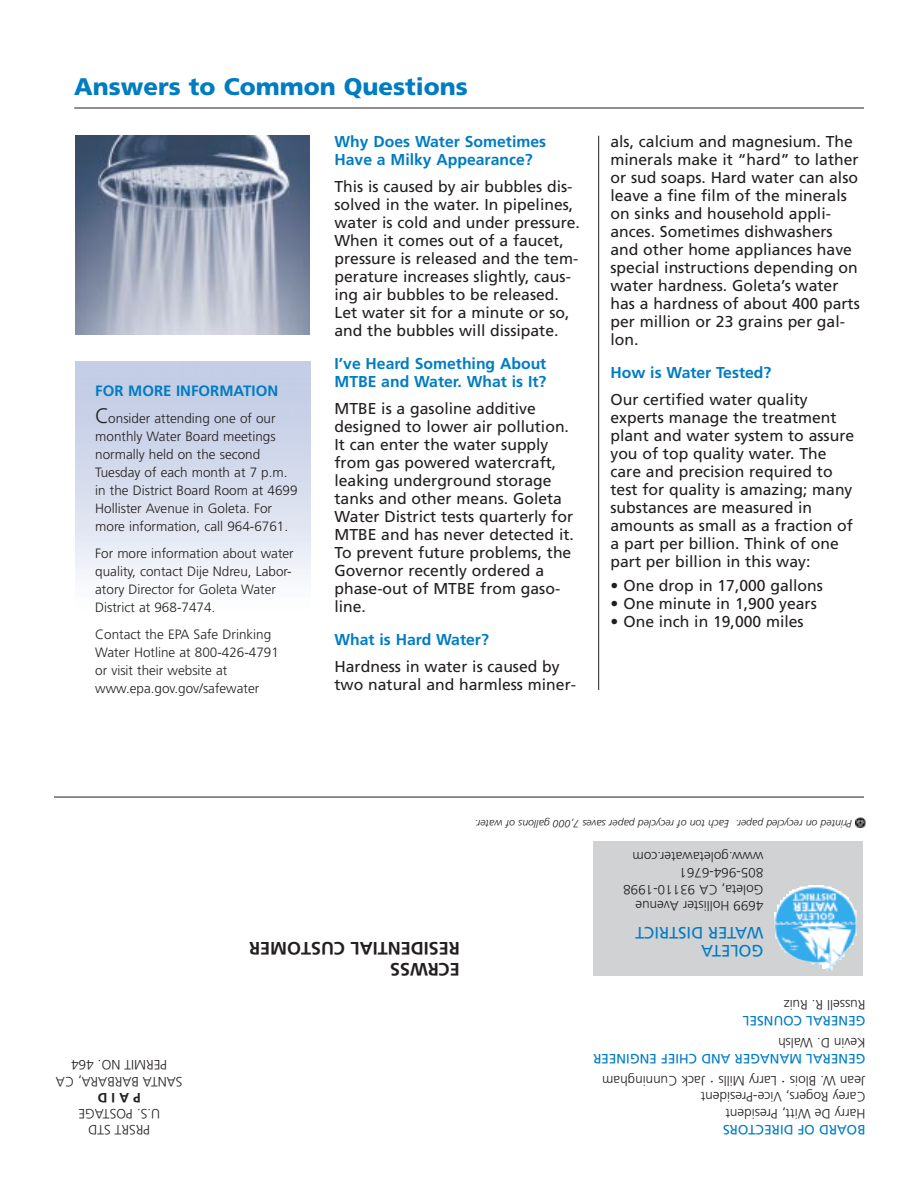
<style>
.page{position:relative;width:918px;height:1188px;background:#fff}
.page>*{position:absolute;margin:0;border:0;box-sizing:border-box;transform-origin:0 0}
.t1{font:900 24px "Frutiger";color:#007cc2}
.t2{font:700 18px/21px "Frutiger";color:#231f20}
.t3{font:300 18px "Frutiger";color:#231f20}
.t4{font:16.5px/18px "Frutiger";color:#007cc2}
.t5{font:15.75px/18px "Frutiger";color:#231f20}
.t6{font:700 15.75px/18px "Frutiger";color:#007cc2}
.t7{font:700 15px "Frutiger";color:#007cc2}
.t8{font:300 13.5px/18px "Frutiger";color:#231f20}
.t9{font:13.5px "Frutiger";color:#007cc2}
.t10{font:700 13.5px "Frutiger";color:#231f20}
.t11{font:italic 300 10.5px "Frutiger";color:#231f20}
.s1{font-size:21px}
</style>
<div class="page">
<div style="left:593px;top:841px;width:270px;height:135px;background:#d1d2d4"></div>
<img style="left:774px;top:885px;width:82px;height:85px">
<hr style="left:54px;top:797px;width:810px;height:1px;background:#231f20">
<svg style="left:855px;top:818px;width:11px;height:10px"></svg>
<hr style="left:74px;top:108px;width:790px;height:1px;background:#231f20">
<hr style="left:598px;top:136px;width:1px;height:554px;background:#231f20">
<img style="left:75px;top:136px;width:235px;height:198px">
<h1 class="t1" style="left:74px;top:77px;width:395px">Answers to Common Questions</h1>
<p class="t7" style="left:95px;top:385px;width:184px">FOR MORE INFORMATION</p>
<p class="t8" style="left:95px;top:411px;width:204px"><span class="s1">C</span>onsider attending one of our monthly Water Board meetings normally held on the second<br>Tuesday of each month at 7 p.m. in the District Board Room at 4699<br>Hollister Avenue in Goleta. For more information, call 964-6761.</p>
<p class="t8" style="left:95px;top:546px;width:200px">For more information about water quality, contact Dije Ndreu, Labor&shy;atory Director for Goleta Water<br>District at 968-7474.</p>
<p class="t8" style="left:95px;top:627px;width:185px">Contact the EPA Safe Drinking<br>Water Hotline at 800-426-4791 or visit their website at www.epa.gov.gov/safewater</p>
<p class="t6" style="left:334px;top:134px;width:213px">Why Does Water Sometimes<br>Have a Milky Appearance?</p>
<p class="t5" style="left:334px;top:179px;width:247px">This is caused by air bubbles dis&shy;solved in the water. In pipelines, water is cold and under pressure.<br>When it comes out of a faucet, pressure is released and the tem&shy;perature increases slightly, caus&shy;ing air bubbles to be released.<br>Let water sit for a minute or so, and the bubbles will dissipate.</p>
<p class="t6" style="left:334px;top:356px;width:213px">I’ve Heard Something About<br>MTBE and Water. What is It?</p>
<p class="t5" style="left:334px;top:401px;width:241px">MTBE is a gasoline additive designed to lower air pollution.<br>It can enter the water supply from gas powered watercraft, leaking underground storage tanks and other means. Goleta<br>Water District tests quarterly for<br>MTBE and has never detected it.<br>To prevent future problems, the<br>Governor recently ordered a phase-out of MTBE from gaso&shy;line.</p>
<p class="t6" style="left:334px;top:632px;width:156px">What is Hard Water?</p>
<p class="t5" style="left:334px;top:659px;width:243px">Hardness in water is caused by two natural and harmless miner-</p>
<p class="t5" style="left:610px;top:134px;width:251px">als, calcium and magnesium. The minerals make it “hard” to lather or sud soaps. Hard water can also leave a fine film of the minerals on sinks and household appli&shy;ances. Sometimes dishwashers and other home appliances have special instructions depending on water hardness. Goleta’s water has a hardness of about 400 parts per million or 23 grains per gal&shy;lon.</p>
<p class="t6" style="left:610px;top:365px;width:162px">How is Water Tested?</p>
<p class="t5" style="left:610px;top:392px;width:245px">Our certified water quality experts manage the treatment plant and water system to assure you of top quality water. The care and precision required to test for quality is amazing; many substances are measured in amounts as small as a fraction of a part per billion. Think of one part per billion in this way:</p>
<p class="t5" style="left:610px;top:578px;width:214px">• One drop in 17,000 gallons</p>
<p class="t5" style="left:610px;top:596px;width:208px">• One minute in 1,900 years</p>
<p class="t5" style="left:610px;top:614px;width:195px">• One inch in 19,000 miles</p>
<p class="t11" style="left:852px;top:828px;width:379px;rotate:-180deg">Printed on recycled paper. Each ton of recycled paper saves 7,000 gallons of water.</p>
<p class="t8" style="left:183px;top:1088px;width:128px;line-height:16.2px;text-align:center;rotate:-180deg">SANTA BARBARA, CA<br>PERMIT NO. 464</p>
<p class="t10" style="left:141px;top:1103px;width:45px;rotate:-180deg">P A I D</p>
<p class="t8" style="left:160px;top:1137px;width:83px;line-height:16.2px;text-align:center;rotate:-180deg">PRSRT STD<br>U.S. POSTAGE</p>
<p class="t2" style="left:460px;top:978px;width:212px;rotate:-180deg">ECRWSS<br>RESIDENTIAL CUSTOMER</p>
<p class="t8" style="left:764px;top:913px;width:142px;line-height:16.5px;rotate:-180deg">4699 Hollister Avenue<br>Goleta, CA 93110-1998<br>805-964-6761 www.goletawater.com</p>
<p class="t4" style="left:764px;top:958px;width:130px;rotate:-180deg">GOLETA<br>WATER DISTRICT</p>
<p class="t8" style="left:866px;top:1012px;width:83px;rotate:-180deg">Russell R. Ruiz</p>
<p class="t9" style="left:866px;top:1026px;width:124px;rotate:-180deg">GENERAL COUNSEL</p>
<p class="t8" style="left:866px;top:1050px;width:89px;rotate:-180deg">Kevin D. Walsh</p>
<p class="t9" style="left:866px;top:1064px;width:274px;rotate:-180deg">GENERAL MANAGER AND CHIEF ENGINEER</p>
<p class="t8" style="left:705px;top:1089px;width:105px;rotate:-180deg">Jack Cunningham</p>
<p class="t3" style="left:715px;top:1089px;width:7px;rotate:-180deg">·</p>
<p class="t8" style="left:777px;top:1089px;width:60px;rotate:-180deg">Larry Mills</p>
<p class="t3" style="left:786px;top:1089px;width:7px;rotate:-180deg">·</p>
<p class="t8" style="left:866px;top:1089px;width:77px;rotate:-180deg">Jean W. Blois</p>
<p class="t8" style="left:866px;top:1105px;width:166px;rotate:-180deg">Carey Rogers, Vice-President</p>
<p class="t8" style="left:866px;top:1122px;width:141px;rotate:-180deg">Harry De Witt, President</p>
<p class="t9" style="left:866px;top:1136px;width:144px;rotate:-180deg">BOARD OF DIRECTORS</p>
</div>
